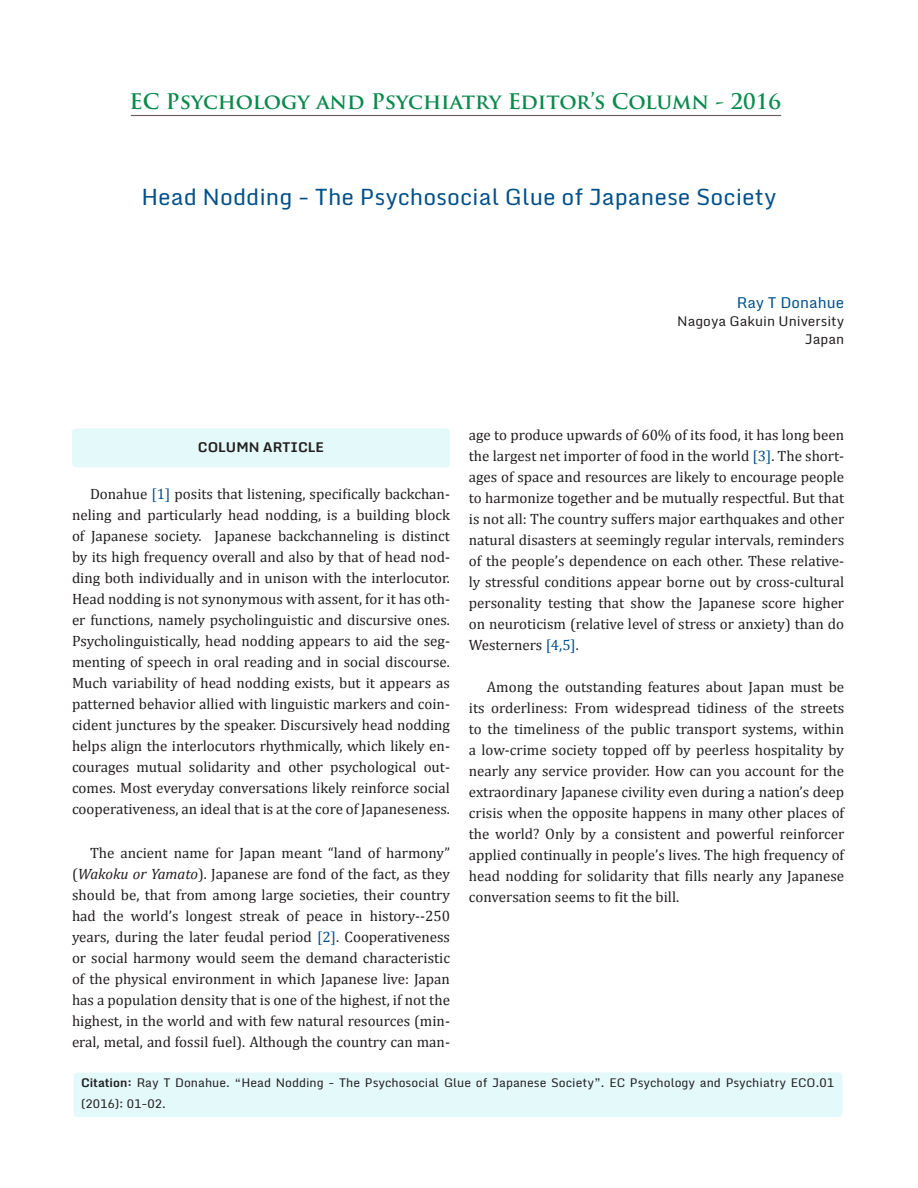
<style>
.page{position:relative;width:918px;height:1188px;background:#fff}
.page>*{position:absolute;margin:0;border:0;box-sizing:border-box;transform-origin:0 0}
.t1{font:22.5px "Monda";color:#035089}
.t2{font:700 21px "Trajan Pro";color:#0a8a4d}
.t3{font:15px/21px "Cambria";color:#231f20;text-align:justify}
.t4{font:15px "Monda";color:#035089}
.t5{font:13.5px "Monda";color:#231f20}
.t6{font:700 13.5px "Monda";color:#231f20}
.t7{font:12px/21px "Monda";color:#231f20}
.s1{color:#035089}
.s2{font-style:italic}
.s3{font-weight:700}
</style>
<div class="page">
<div style="left:73px;top:1072px;width:770px;height:46px;background:#e3f9fa;border-radius:4px"></div>
<div style="left:72px;top:1071px;width:772px;height:48px;border:2px solid #fff;border-radius:4px"></div>
<hr style="left:131px;top:115px;width:650px;height:1px;background:#645d5b">
<div style="left:72px;top:428px;width:378px;height:39px;background:#e3f9fa;border-radius:4px"></div>
<p class="t2" style="left:129px;top:88px;width:653px">EC Psychology and Psychiatry Editor’s Column - 2016</p>
<p class="t1" style="left:141px;top:182px;width:637px">Head Nodding - The Psychosocial Glue of Japanese Society</p>
<p class="t4" style="left:737px;top:292px;width:109px">Ray T Donahue</p>
<p class="t5" style="left:677px;top:312px;width:168px">Nagoya Gakuin University</p>
<p class="t5" style="left:805px;top:330px;width:41px">Japan</p>
<p class="t6" style="left:198px;top:436px;width:128px">COLUMN ARTICLE</p>
<p class="t3" style="left:72px;top:483px;width:380px;text-indent:18px">Donahue <span class="s1">[1]</span> posits that listening, specifically backchan&shy;neling and particularly head nodding, is a building block of Japanese society. Japanese backchanneling is distinct by its high frequency overall and also by that of head nod&shy;ding both individually and in unison with the interlocutor.<br>Head nodding is not synonymous with assent, for it has oth&shy;er functions, namely psycholinguistic and discursive ones.<br>Psycholinguistically, head nodding appears to aid the seg&shy;menting of speech in oral reading and in social discourse.<br>Much variability of head nodding exists, but it appears as patterned behavior allied with linguistic markers and coin&shy;cident junctures by the speaker. Discursively head nodding helps align the interlocutors rhythmically, which likely en&shy;courages mutual solidarity and other psychological out&shy;comes. Most everyday conversations likely reinforce social cooperativeness, an ideal that is at the core of Japaneseness.</p>
<p class="t3" style="left:72px;top:842px;width:380px;text-indent:18px">The ancient name for Japan meant “land of harmony” (<span class="s2">Wakoku or Yamato</span>). Japanese are fond of the fact, as they should be, that from among large societies, their country had the world’s longest streak of peace in history--250 years, during the later feudal period <span class="s1">[2]</span>. Cooperativeness or social harmony would seem the demand characteristic of the physical environment in which Japanese live: Japan has a population density that is one of the highest, if not the highest, in the world and with few natural resources (min&shy;eral, metal, and fossil fuel). Although the country can man-</p>
<p class="t3" style="left:469px;top:424px;width:377px">age to produce upwards of 60% of its food, it has long been the largest net importer of food in the world <span class="s1">[3]</span>. The short&shy;ages of space and resources are likely to encourage people to harmonize together and be mutually respectful. But that is not all: The country suffers major earthquakes and other natural disasters at seemingly regular intervals, reminders of the people’s dependence on each other. These relative&shy;ly stressful conditions appear borne out by cross-cultural personality testing that show the Japanese score higher on neuroticism (relative level of stress or anxiety) than do Westerners <span class="s1">[4,5]</span>.</p>
<p class="t3" style="left:469px;top:677px;width:377px;text-indent:18px">Among the outstanding features about Japan must be its orderliness: From widespread tidiness of the streets to the timeliness of the public transport systems, within a low-crime society topped off by peerless hospitality by nearly any service provider. How can you account for the extraordinary Japanese civility even during a nation’s deep crisis when the opposite happens in many other places of the world? Only by a consistent and powerful reinforcer applied continually in people’s lives. The high frequency of head nodding for solidarity that fills nearly any Japanese conversation seems to fit the bill.</p>
<p class="t7" style="left:81px;top:1073px;width:755px"><span class="s3">Citation:</span> Ray T Donahue. “Head Nodding - The Psychosocial Glue of Japanese Society”. EC Psychology and Psychiatry ECO.01 (2016): 01-02.</p>
</div>
